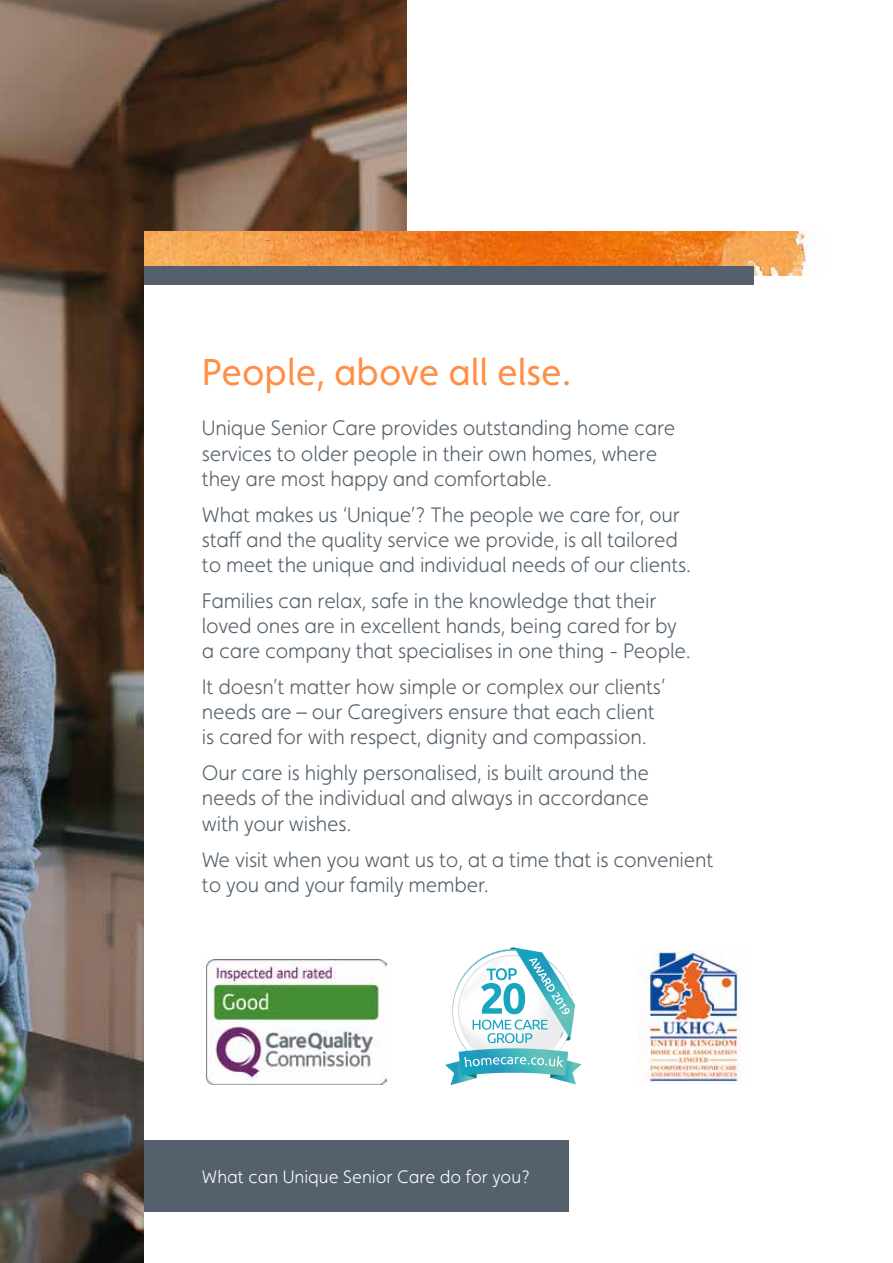
<style>
.page{position:relative;width:893px;height:1263px;background:#fff}
.page>*{position:absolute;margin:0;border:0;box-sizing:border-box;transform-origin:0 0}
.t1{font:37.5px "Faricy New";color:#ff8f46}
.t2{font:300 21px/25.2px "Faricy New";letter-spacing:-.01em;color:#54616c}
.t3{font:300 18px "Faricy New";color:#fff}
</style>
<div class="page">
<img style="left:0;top:0;width:407px;height:1263px">
<div style="left:144px;top:275px;width:749px;height:988px;background:#fff"></div>
<div style="left:144px;top:1141px;width:425px;height:71px;background:#54616c"></div>
<img style="left:144px;top:232px;width:673px;height:43px">
<div style="left:144px;top:266px;width:610px;height:18px;background:#54616c"></div>
<img style="left:638px;top:950px;width:102px;height:132px">
<img style="left:206px;top:959px;width:180px;height:125px">
<svg style="left:445px;top:947px;width:136px;height:138px"></svg>
<h1 class="t1" style="left:202px;top:350px;width:371px">People, above all else.</h1>
<p class="t2" style="left:202px;top:415px;width:475px">Unique Senior Care provides outstanding home care services to older people in their own homes, where they are most happy and comfortable.</p>
<p class="t2" style="left:202px;top:502px;width:491px">What makes us ‘Unique’? The people we care for, our staff and the quality service we provide, is all tailored to meet the unique and individual needs of our clients.</p>
<p class="t2" style="left:202px;top:588px;width:490px">Families can relax, safe in the knowledge that their loved ones are in excellent hands, being cared for by a care company that specialises in one thing - People.</p>
<p class="t2" style="left:202px;top:674px;width:465px">It doesn’t matter how simple or complex our clients’ needs are – our Caregivers ensure that each client is cared for with respect, dignity and compassion.</p>
<p class="t2" style="left:202px;top:760px;width:449px;text-align:justify">Our care is highly personalised, is built around the needs of the individual and always in accordance with your wishes.</p>
<p class="t2" style="left:202px;top:847px;width:513px">We visit when you want us to, at a time that is convenient to you and your family member.</p>
<p class="t3" style="left:202px;top:1166px;width:330px">What can Unique Senior Care do for you?</p>
</div>
